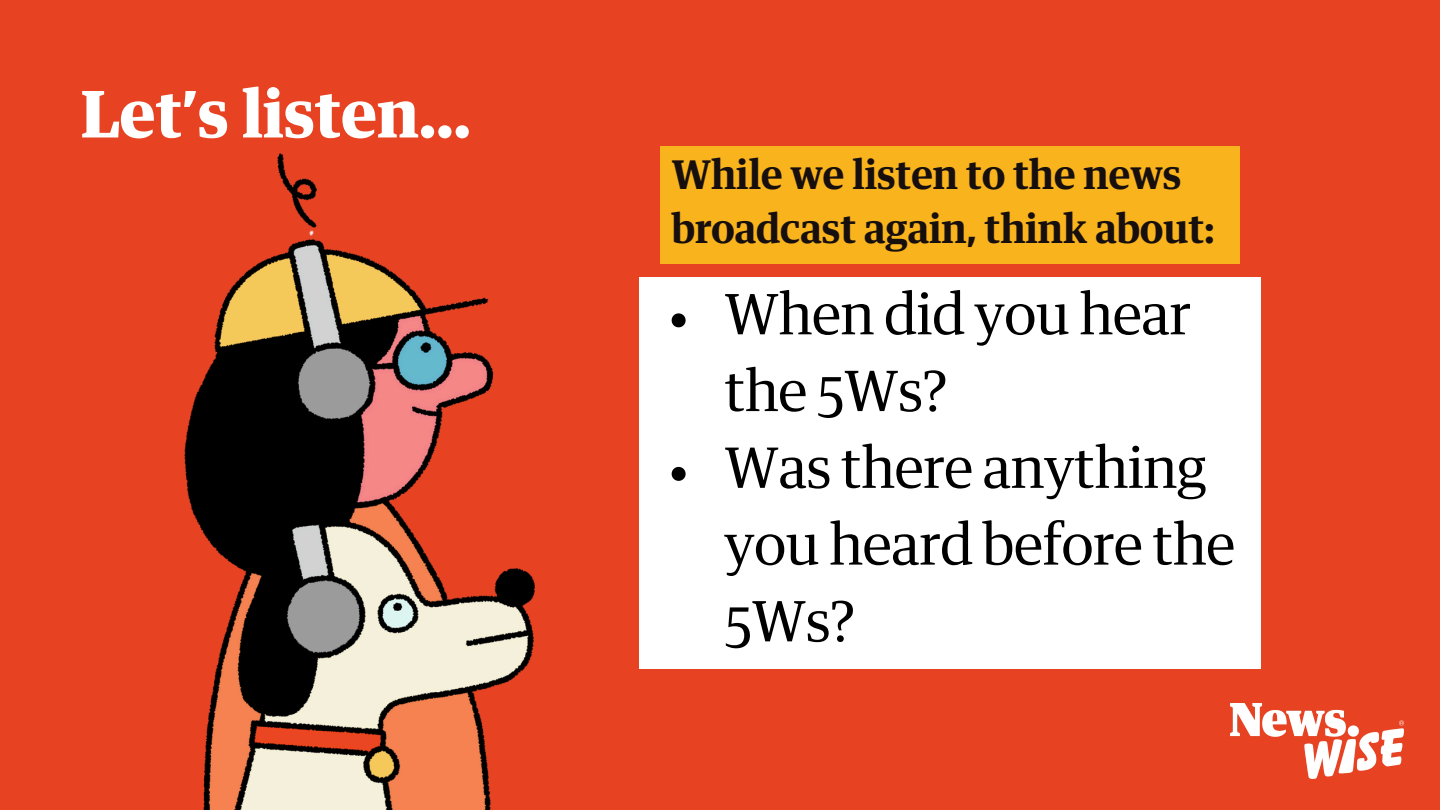
<style>
.page{position:relative;width:1440px;height:810px;background:#e74323}
.page>*{position:absolute;margin:0;border:0;box-sizing:border-box;transform-origin:0 0}
.t1{font:700 64.5px "GH Guardian Headline";color:#fff}
.t2{font:55.8px/76.8px "GH Guardian Headline";color:#000}
.t3{font:600 39.7px/54.6px "GH Guardian Headline";color:#160f0e}
</style>
<div class="page">
<img style="left:1231px;top:704px;width:173px;height:75px">
<img style="left:184px;top:153px;width:351px;height:657px">
<div style="left:660px;top:146px;width:580px;height:118px;background:#f9b31d"></div>
<div style="left:639px;top:277px;width:622px;height:391px;background:#fff"></div>
<svg style="left:672px;top:313px;width:14px;height:14px"></svg>
<svg style="left:672px;top:467px;width:14px;height:14px"></svg>
<p class="t1" style="left:81px;top:86px;width:391px">Let’s listen...</p>
<p class="t3" style="left:672px;top:149px;width:544px">While we listen to the news broadcast again, think about:</p>
<p class="t2" style="left:725px;top:279px;width:467px">When did you hear the 5Ws?</p>
<p class="t2" style="left:725px;top:433px;width:512px">Was there anything you heard before the<br>5Ws?</p>
</div>
